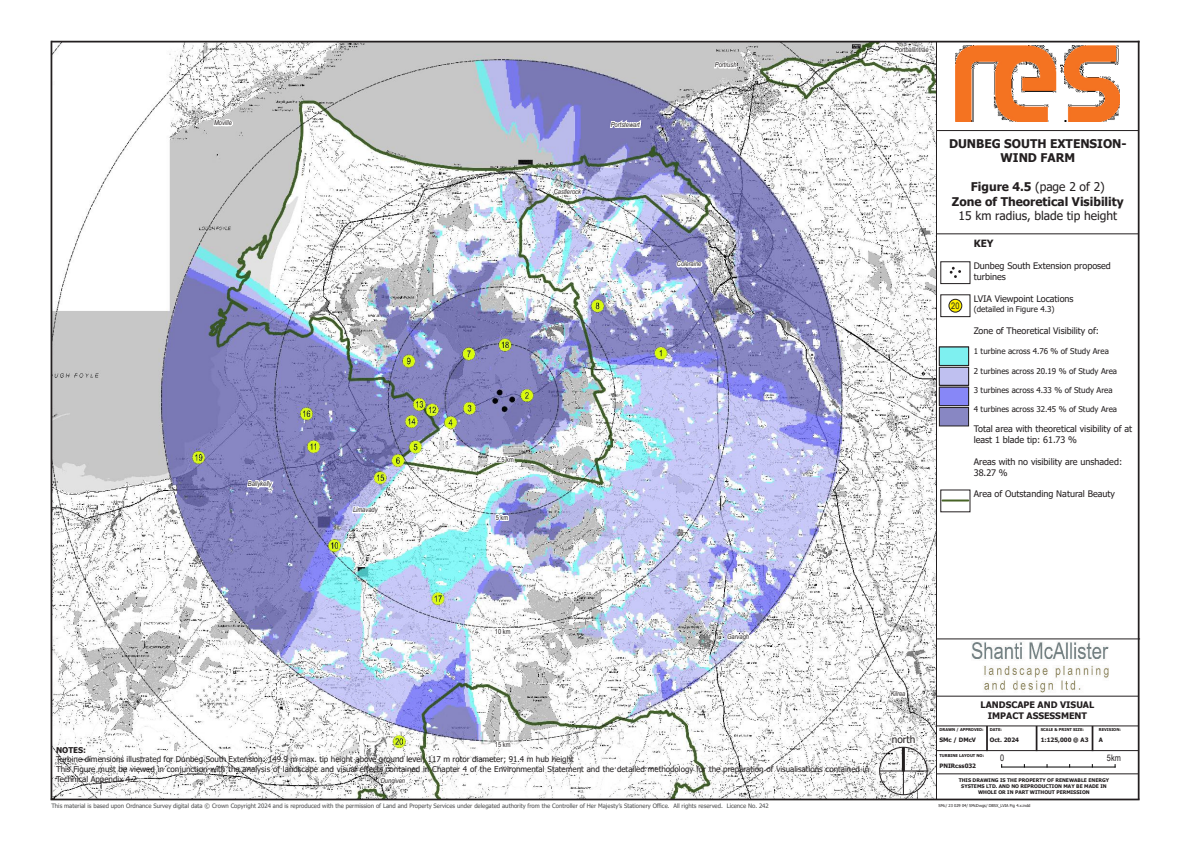
<style>
.page{position:relative;width:1191px;height:842px;background:#fff}
.page>*{position:absolute;margin:0;border:0;box-sizing:border-box;transform-origin:0 0}
.t1{font:700 12px/14.4px "Tahoma";color:#231f20;text-align:center}
.t2{font:12px "Tahoma";color:#231f20}
.t3{font:10px "Tahoma";color:#231f20}
.t4{font:700 10px "Tahoma";color:#231f20}
.t5{font:9px/10.8px "Tahoma";color:#231f20}
.t6{font:700 9px "Tahoma";color:#231f20}
.t7{font:9px "Arial Narrow";color:#231f20}
.t8{font:8px/9.6px "Tahoma";color:#231f20}
.t9{font:700 8px "Tahoma";color:#231f20}
.t10{font:italic 7px "Arial Narrow";color:#231f20}
.t11{font:7px "Arial Narrow";color:#231f20}
.t12{font:6px "Tahoma";color:#4b4c4d}
.t13{font:700 6px "Tahoma";color:#231f20}
.t14{font:700 5px "Tahoma";color:#231f20}
.t15{font:700 4px "Tahoma";color:#231f20}
.t16{font:4px "Tahoma";color:#231f20}
.s1{font-weight:700}
</style>
<div class="page">
<div style="left:949px;top:299px;width:12px;height:13px;background:#fff101;border-radius:50%"></div>
<div style="left:948px;top:299px;width:14px;height:13px;border:1px solid #231f20;border-radius:50%"></div>
<div style="left:940px;top:295px;width:30px;height:22px;border:1px solid #231f20"></div>
<div style="left:940px;top:261px;width:30px;height:23px;border:1px solid #231f20"></div>
<hr style="left:942px;top:499px;width:26px;height:2px;background:#476326">
<div style="left:939px;top:407px;width:29px;height:19px;background:#8887c3"></div>
<div style="left:939px;top:407px;width:29px;height:19px;border:1px solid #231f20"></div>
<div style="left:939px;top:387px;width:29px;height:19px;background:#8787f7"></div>
<div style="left:939px;top:387px;width:29px;height:19px;border:1px solid #231f20"></div>
<div style="left:939px;top:367px;width:29px;height:18px;background:#bfc0f0"></div>
<div style="left:939px;top:367px;width:29px;height:18px;border:1px solid #231f20"></div>
<div style="left:939px;top:347px;width:29px;height:18px;background:#7ef0f0"></div>
<div style="left:939px;top:347px;width:29px;height:19px;border:1px solid #231f20"></div>
<svg style="left:949px;top:267px;width:12px;height:11px"></svg>
<img style="left:52px;top:43px;width:884px;height:756px">
<svg style="left:493px;top:513px;width:17px;height:12px"></svg>
<svg style="left:494px;top:454px;width:21px;height:12px"></svg>
<svg style="left:493px;top:624px;width:19px;height:15px"></svg>
<svg style="left:493px;top:738px;width:19px;height:14px"></svg>
<svg style="left:892px;top:43px;width:39px;height:18px"></svg>
<svg style="left:888px;top:689px;width:19px;height:16px"></svg>
<svg style="left:379px;top:774px;width:28px;height:27px"></svg>
<svg style="left:212px;top:82px;width:22px;height:55px"></svg>
<svg style="left:246px;top:479px;width:29px;height:38px"></svg>
<svg style="left:351px;top:487px;width:30px;height:56px"></svg>
<svg style="left:725px;top:631px;width:26px;height:19px"></svg>
<svg style="left:552px;top:184px;width:34px;height:18px"></svg>
<svg style="left:608px;top:46px;width:34px;height:97px"></svg>
<svg style="left:713px;top:58px;width:25px;height:32px"></svg>
<svg style="left:675px;top:259px;width:28px;height:16px"></svg>
<hr style="left:1001px;top:766px;width:114px;height:1px;background:#000">
<svg style="left:998px;top:751px;width:8px;height:16px"></svg>
<svg style="left:1105px;top:764px;width:11px;height:3px"></svg>
<div style="left:879px;top:747px;width:48px;height:48px;border:1px solid #231f20;border-radius:50%"></div>
<hr style="left:903px;top:747px;width:1px;height:48px;background:#231f20">
<hr style="left:879px;top:770px;width:48px;height:1px;background:#231f20">
<hr style="left:902px;top:747px;width:3px;height:24px;background:#231f20">
<svg style="left:890px;top:733px;width:26px;height:12px"></svg>
<hr style="left:51px;top:799px;width:1088px;height:1px;background:#231f20">
<hr style="left:51px;top:41px;width:1px;height:758px;background:#231f20">
<hr style="left:1137px;top:41px;width:2px;height:758px;background:#231f20">
<hr style="left:51px;top:41px;width:1088px;height:2px;background:#231f20">
<hr style="left:936px;top:41px;width:1px;height:758px;background:#231f20">
<hr style="left:936px;top:130px;width:202px;height:1px;background:#231f20">
<hr style="left:936px;top:696px;width:202px;height:1px;background:#231f20">
<hr style="left:936px;top:725px;width:202px;height:1px;background:#231f20">
<hr style="left:936px;top:773px;width:202px;height:1px;background:#231f20">
<hr style="left:1091px;top:726px;width:2px;height:25px;background:#231f20">
<hr style="left:1035px;top:726px;width:2px;height:25px;background:#231f20">
<hr style="left:986px;top:726px;width:2px;height:25px;background:#231f20">
<hr style="left:936px;top:750px;width:202px;height:1px;background:#231f20">
<hr style="left:936px;top:638px;width:204px;height:1px;background:#231f20">
<img style="left:971px;top:641px;width:137px;height:51px">
<hr style="left:936px;top:233px;width:202px;height:1px;background:#231f20">
<img style="left:955px;top:45px;width:164px;height:76px">
<p class="t10" style="left:214px;top:118px;width:19px">Moville</p>
<p class="t10" style="left:248px;top:479px;width:25px">Ballykelly</p>
<p class="t10" style="left:353px;top:505px;width:26px">Limavady</p>
<p class="t10" style="left:554px;top:186px;width:29px">Castlerock</p>
<p class="t10" style="left:611px;top:120px;width:31px">Portstewart</p>
<p class="t10" style="left:715px;top:60px;width:23px">Portrush</p>
<p class="t10" style="left:677px;top:259px;width:26px">Coleraine</p>
<p class="t11" style="left:497px;top:454px;width:19px">2.5 km</p>
<p class="t11" style="left:496px;top:512px;width:14px">5 km</p>
<p class="t10" style="left:895px;top:45px;width:35px">Portballintrae</p>
<p class="t1" style="left:949px;top:137px;width:179px">DUNBEG SOUTH EXTENSION-<br>WIND FARM</p>
<p class="t2" style="left:970px;top:179px;width:135px"><span class="s1">Figure 4.5</span> (page 2 of 2)</p>
<p class="t1" style="left:952px;top:194px;width:173px">Zone of Theoretical Visibility</p>
<p class="t2" style="left:958px;top:207px;width:160px">15 km radius, blade tip height</p>
<p class="t7" style="left:951px;top:299px;width:10px">20</p>
<p class="t4" style="left:973px;top:237px;width:21px">KEY</p>
<p class="t5" style="left:973px;top:261px;width:139px">Dunbeg South Extension proposed turbines</p>
<p class="t5" style="left:973px;top:293px;width:101px">LVIA Viewpoint Locations</p>
<p class="t8" style="left:973px;top:305px;width:82px">(detailed in Figure 4.3)</p>
<p class="t5" style="left:973px;top:326px;width:127px">Zone of Theoretical Visibility of:</p>
<p class="t8" style="left:973px;top:347px;width:137px">1 turbine across 4.76 % of Study Area</p>
<p class="t8" style="left:973px;top:366px;width:145px">2 turbines across 20.19 % of Study Area</p>
<p class="t8" style="left:973px;top:385px;width:140px">3 turbines across 4.33 % of Study Area</p>
<p class="t8" style="left:973px;top:405px;width:145px">4 turbines across 32.45 % of Study Area</p>
<p class="t5" style="left:973px;top:424px;width:160px">Total area with theoretical visibility of at least 1 blade tip: 61.73 %</p>
<p class="t5" style="left:973px;top:456px;width:150px">Areas with no visibility are unshaded:<br>38.27 %</p>
<p class="t5" style="left:973px;top:489px;width:143px">Area of Outstanding Natural Beauty</p>
<p class="t11" style="left:495px;top:626px;width:17px">10 km</p>
<p class="t10" style="left:727px;top:632px;width:24px">Garvagh</p>
<p class="t11" style="left:495px;top:740px;width:17px">15 km</p>
<p class="t9" style="left:56px;top:744px;width:32px">NOTES:</p>
<p class="t8" style="left:56px;top:755px;width:519px">Turbine dimensions illustrated for Dunbeg South Extension: 149.9 m max. tip height above ground level; 117 m rotor diameter; 91.4 m hub height</p>
<p class="t8" style="left:56px;top:765px;width:814px">This Figure must be viewed in conjunction with the analysis of landscape and visual effects contained in Chapter 4 of the Environmental Statement and the detailed methodology for the preparation of visualisations contained in<br>Technical Appendix 4.2.</p>
<p class="t10" style="left:381px;top:775px;width:26px">Dungiven</p>
<p class="t12" style="left:51px;top:802px;width:719px">This material is based upon Ordnance Survey digital data © Crown Copyright 2024 and is reproduced with the permission of Land and Property Services under delegated authority from the Controller of Her Majesty’s Stationery Office. All rights reserved. Licence No. 242</p>
<p class="t10" style="left:890px;top:689px;width:16px">Kilrea</p>
<p class="t3" style="left:892px;top:732px;width:25px">north</p>
<p class="t6" style="left:980px;top:698px;width:115px">LANDSCAPE AND VISUAL</p>
<p class="t6" style="left:988px;top:709px;width:101px">IMPACT ASSESSMENT</p>
<p class="t15" style="left:939px;top:727px;width:46px">DRAWN / APPROVED:</p>
<p class="t15" style="left:989px;top:727px;width:14px">DATE:</p>
<p class="t15" style="left:1040px;top:727px;width:45px">SCALE &amp; PRINT SIZE:</p>
<p class="t15" style="left:1098px;top:727px;width:24px">REVISION:</p>
<p class="t13" style="left:1040px;top:735px;width:49px">1:125,000 @ A3</p>
<p class="t15" style="left:939px;top:753px;width:46px">TURBINE LAYOUT NO:</p>
<p class="t13" style="left:939px;top:735px;width:38px">SMc / DMcV</p>
<p class="t13" style="left:989px;top:735px;width:31px">Oct. 2024</p>
<p class="t13" style="left:939px;top:761px;width:38px">PNIRcss032</p>
<p class="t16" style="left:938px;top:803px;width:93px">SMc/ 23 029 04/ SMcDwgs/ DBSX_LVIA Fig 4.x.indd</p>
<p class="t13" style="left:1098px;top:735px;width:6px">A</p>
<p class="t7" style="left:1000px;top:751px;width:6px">0</p>
<p class="t7" style="left:1107px;top:751px;width:15px">5km</p>
<p class="t14" style="left:958px;top:777px;width:152px">THIS DRAWING IS THE PROPERTY OF RENEWABLE ENERGY</p>
<p class="t14" style="left:961px;top:783px;width:147px">SYSTEMS LTD. AND NO REPRODUCTION MAY BE MADE IN</p>
<p class="t14" style="left:978px;top:789px;width:113px">WHOLE OR IN PART WITHOUT PERMISSION</p>
</div>
